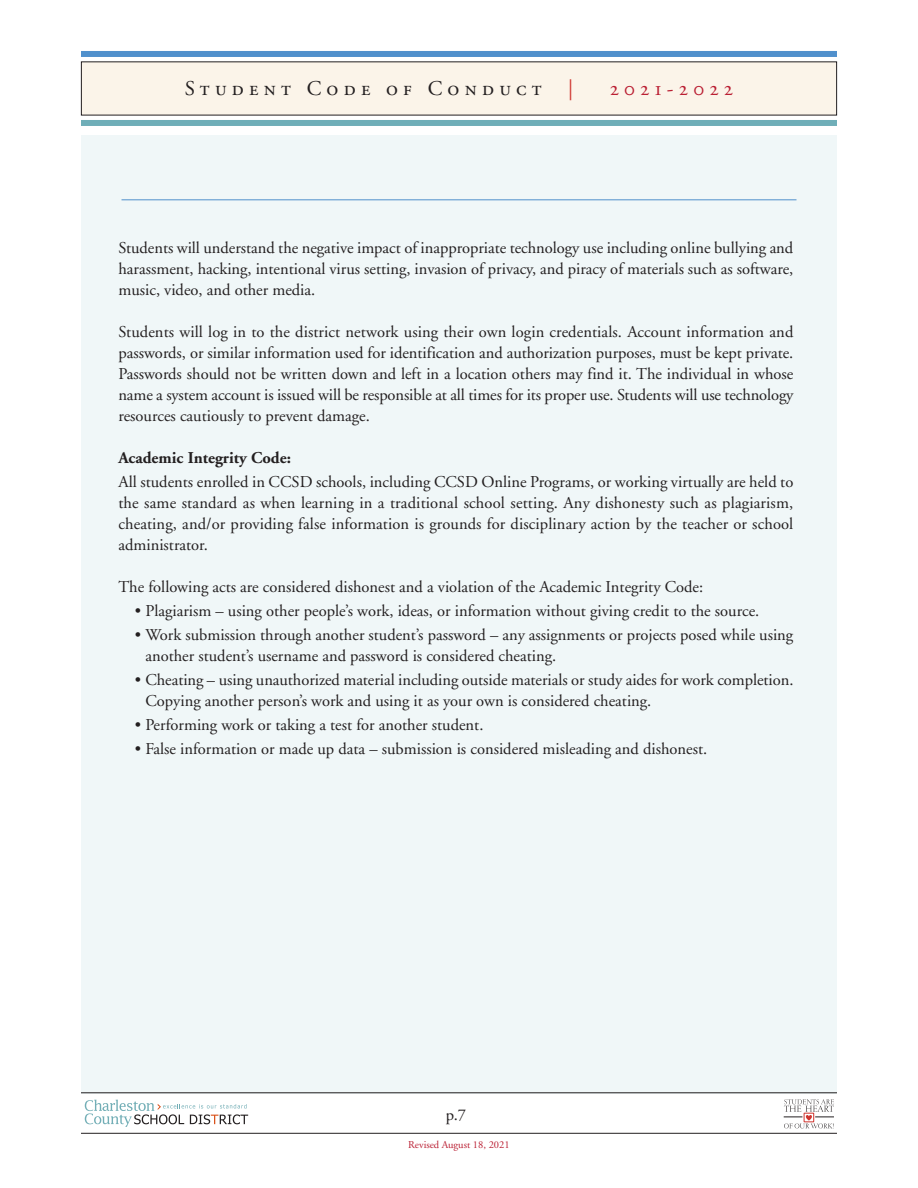
<style>
.page{position:relative;width:918px;height:1188px;background:#fff}
.page>*{position:absolute;margin:0;border:0;box-sizing:border-box;transform-origin:0 0}
.t1{font:21px "Adobe Garamond Regular SC";letter-spacing:.25em;color:#231f20}
.t2{font:21px "Adobe Garamond Regular SC";letter-spacing:.25em;color:#ba1f33}
.t3{font:16.5px/21px "Adobe Garamond";color:#231f20;text-align:justify}
.t4{font:700 16.5px "Adobe Garamond";color:#231f20}
.t5{font:10.5px "Adobe Garamond";color:#ba1f33}
.s1{color:#cf342e}
</style>
<div class="page">
<div style="left:81px;top:135px;width:756px;height:958px;background:#f0f7f8"></div>
<svg style="left:85px;top:1100px;width:163px;height:27px"></svg>
<hr style="left:81px;top:1092px;width:756px;height:1px;background:#231f20">
<hr style="left:81px;top:1133px;width:756px;height:1px;background:#231f20">
<svg style="left:784px;top:1099px;width:50px;height:29px"></svg>
<div style="left:804px;top:1113px;width:10px;height:9px;border:1px solid #cf342e"></div>
<hr style="left:122px;top:199px;width:675px;height:1px;background:#5090cc">
<div style="left:82px;top:62px;width:754px;height:53px;background:#fbf4e9"></div>
<div style="left:81px;top:120px;width:756px;height:6px;background:#6faeb8"></div>
<div style="left:81px;top:51px;width:756px;height:6px;background:#5090cc"></div>
<p class="t1" style="left:185px;top:76px;width:390px">Student Code of Conduct <span class="s1">|</span></p>
<p class="t2" style="left:610px;top:76px;width:125px">2021-2022</p>
<p class="t3" style="left:118px;top:238px;width:676px">Students will understand the negative impact of inappropriate technology use including online bullying and harassment, hacking, intentional virus setting, invasion of privacy, and piracy of materials such as software, music, video, and other media.</p>
<p class="t3" style="left:118px;top:322px;width:677px">Students will log in to the district network using their own login credentials. Account information and passwords, or similar information used for identification and authorization purposes, must be kept private.<br>Passwords should not be written down and left in a location others may find it. The individual in whose name a system account is issued will be responsible at all times for its proper use. Students will use technology resources cautiously to prevent damage.</p>
<p class="t4" style="left:118px;top:451px;width:174px">Academic Integrity Code:</p>
<p class="t3" style="left:118px;top:472px;width:677px">All students enrolled in CCSD schools, including CCSD Online Programs, or working virtually are held to the same standard as when learning in a traditional school setting. Any dishonesty such as plagiarism, cheating, and/or providing false information is grounds for disciplinary action by the teacher or school administrator.</p>
<p class="t3" style="left:118px;top:577px;width:586px">The following acts are considered dishonest and a violation of the Academic Integrity Code:</p>
<p class="t3" style="left:135px;top:601px;width:626px">• Plagiarism – using other people’s work, ideas, or information without giving credit to the source.</p>
<p class="t3" style="left:145px;top:625px;width:649px;text-indent:-10px">• Work submission through another student’s password – any assignments or projects posed while using another student’s username and password is considered cheating.</p>
<p class="t3" style="left:145px;top:670px;width:650px;text-indent:-10px">• Cheating – using unauthorized material including outside materials or study aides for work completion.<br>Copying another person’s work and using it as your own is considered cheating.</p>
<p class="t3" style="left:135px;top:715px;width:350px">• Performing work or taking a test for another student.</p>
<p class="t3" style="left:135px;top:739px;width:574px">• False information or made up data – submission is considered misleading and dishonest.</p>
<p class="t3" style="left:446px;top:1106px;width:22px">p.7</p>
<p class="t5" style="left:408px;top:1140px;width:103px">Revised August 18, 2021</p>
</div>
